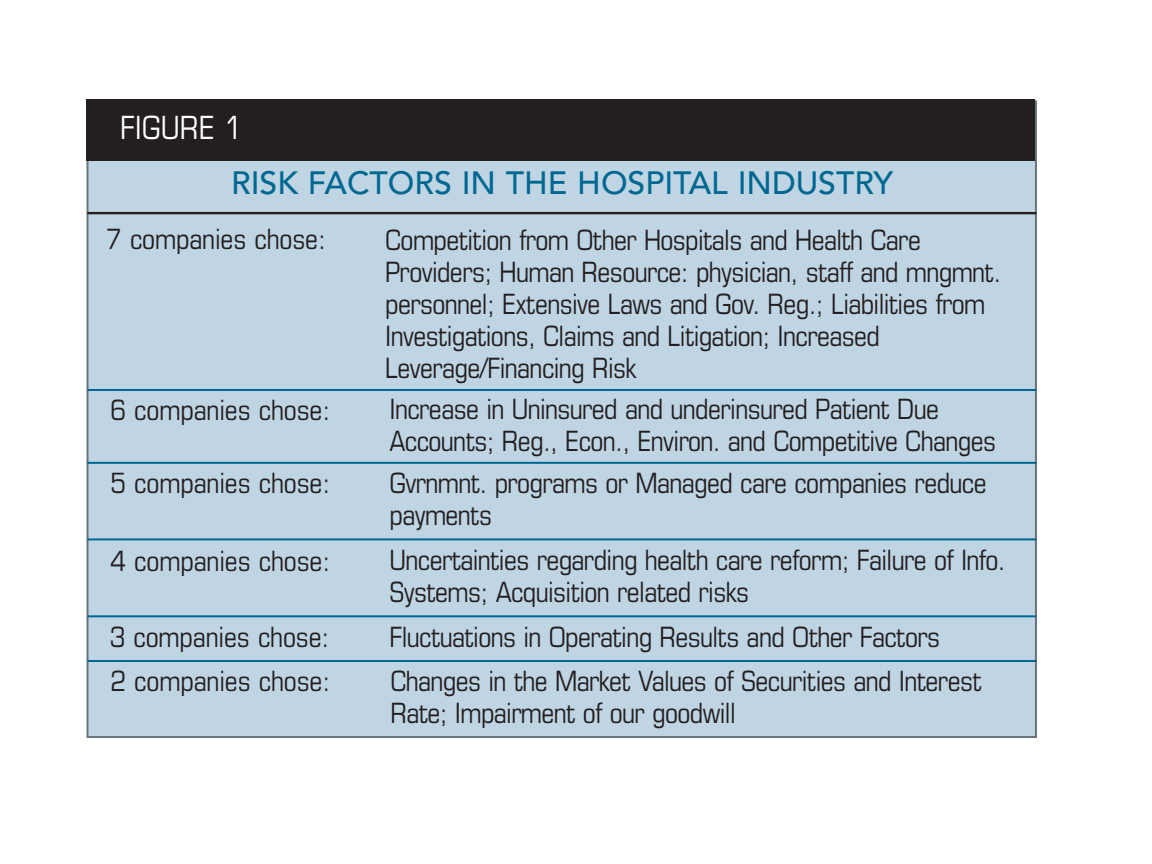
<style>
.page{position:relative;width:1152px;height:864px;background:#fff}
.page>*{position:absolute;margin:0;border:0;box-sizing:border-box;transform-origin:0 0}
.t1{font:500 32px "Avenir";color:#006890}
.t2{font:condensed 32px "Eurostile";color:#fff}
.t3{font:condensed 28px/32px "Eurostile";letter-spacing:-.02em;color:#231f20}
</style>
<div class="page">
<div style="left:88px;top:101px;width:948px;height:636px;background:#c0d5e4"></div>
<div style="left:87px;top:99px;width:948px;height:62px;background:#231f20"></div>
<hr style="left:87px;top:212px;width:949px;height:2px;background:#231f20">
<hr style="left:87px;top:389px;width:949px;height:2px;background:#006890">
<hr style="left:87px;top:462px;width:949px;height:2px;background:#006890">
<hr style="left:87px;top:538px;width:949px;height:2px;background:#006890">
<hr style="left:87px;top:615px;width:949px;height:2px;background:#006890">
<hr style="left:87px;top:660px;width:949px;height:2px;background:#006890">
<p class="t2" style="left:120px;top:115px;width:124px">FIGURE 1</p>
<p class="t1" style="left:231px;top:169px;width:663px">RISK FACTORS IN THE HOSPITAL INDUSTRY</p>
<p class="t3" style="left:106px;top:225px;width:221px">7 companies chose:</p>
<p class="t3" style="left:385px;top:226px;width:617px">Competition from Other Hospitals and Health Care Providers; Human Resource: physician, staff and mngmnt. personnel; Extensive Laws and Gov. Reg.; Liabilities from Investigations, Claims and Litigation; Increased Leverage/Financing Risk</p>
<p class="t3" style="left:111px;top:396px;width:221px">6 companies chose:</p>
<p class="t3" style="left:390px;top:395px;width:608px">Increase in Uninsured and underinsured Patient Due<br>Accounts; Reg., Econ., Environ. and Competitive Changes</p>
<p class="t3" style="left:111px;top:469px;width:221px">5 companies chose:</p>
<p class="t3" style="left:390px;top:469px;width:599px">Gvrnmnt. programs or Managed care companies reduce payments</p>
<p class="t3" style="left:111px;top:547px;width:221px">4 companies chose:</p>
<p class="t3" style="left:390px;top:546px;width:618px">Uncertainties regarding health care reform; Failure of Info.<br>Systems; Acquisition related risks</p>
<p class="t3" style="left:110px;top:623px;width:221px">3 companies chose:</p>
<p class="t3" style="left:390px;top:623px;width:552px">Fluctuations in Operating Results and Other Factors</p>
<p class="t3" style="left:111px;top:667px;width:221px">2 companies chose:</p>
<p class="t3" style="left:390px;top:667px;width:593px">Changes in the Market Values of Securities and Interest<br>Rate; Impairment of our goodwill</p>
</div>
